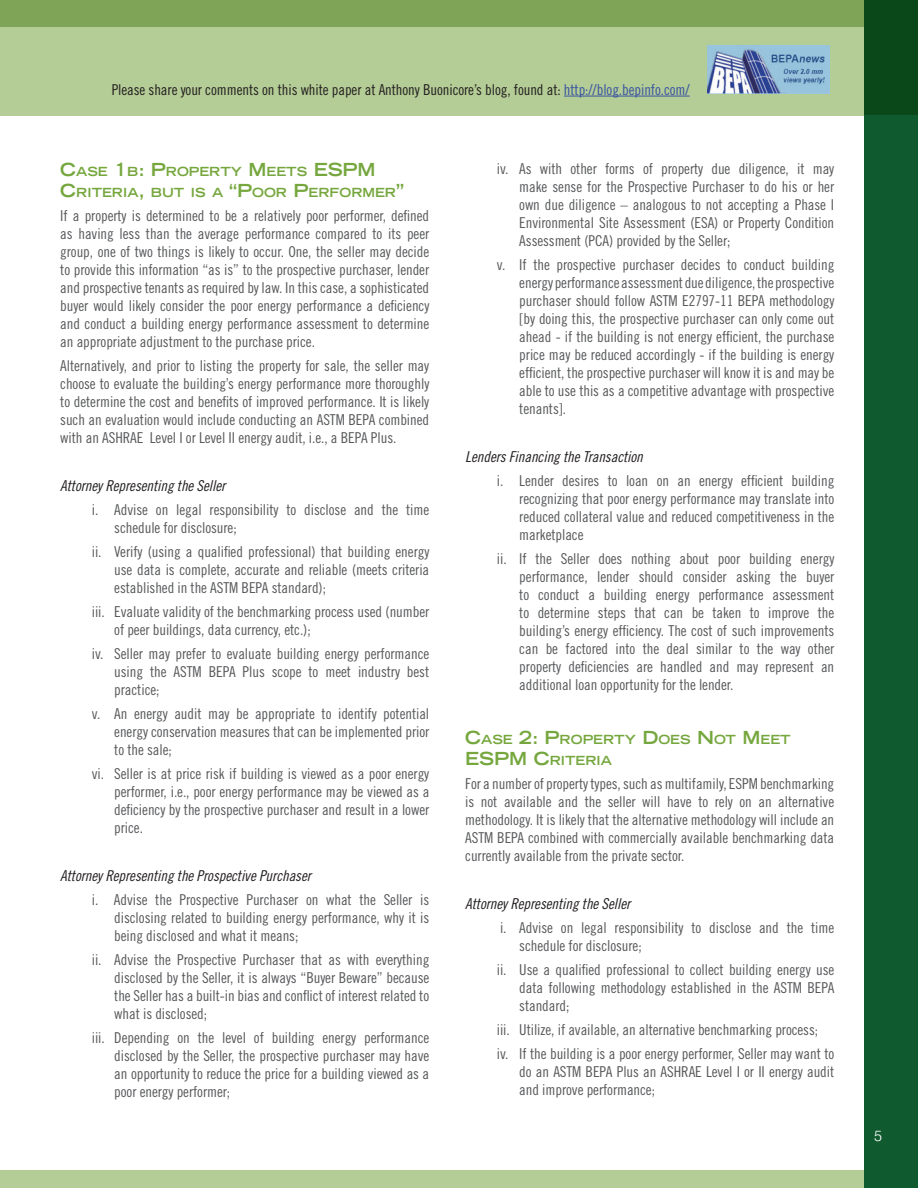
<style>
.page{position:relative;width:918px;height:1188px;background:#fff}
.page>*{position:absolute;margin:0;border:0;box-sizing:border-box;transform-origin:0 0}
.t1{font:700 expanded 18px "Trade Gothic LH";color:#76a73e}
.t2{font:15px/18px "Trade Gothic Cond Eighteen";letter-spacing:-.005em;color:#57585a;text-align:justify}
.t3{font:15px "Trade Gothic Cond Eighteen Obl";letter-spacing:-.005em;color:#231f20}
.t4{font:15px "Trade Gothic Cond Eighteen";letter-spacing:-.005em;color:#231f20}
.t5{font:300 15px "Swiss";color:#fff}
.t6{font:700 expanded 12.6px/21px "Trade Gothic LH";color:#76a73e}
.s1{color:#3853a3}
.s2{font-size:18px}
</style>
<div class="page">
<div style="left:0;top:1170px;width:918px;height:18px;background:#b4cc95"></div>
<div style="left:0;top:0;width:918px;height:115px;background:#b4cc95"></div>
<div style="left:0;top:0;width:918px;height:27px;background:#7fa357"></div>
<div style="left:864px;top:0;width:54px;height:1188px;background:#0f5a2e"></div>
<div style="left:864px;top:0;width:54px;height:115px;background:#0a481a"></div>
<img style="left:707px;top:45px;width:123px;height:49px">
<hr style="left:564px;top:96px;width:126px;height:1px;background:#3853a3">
<p class="t4" style="left:112px;top:80px;width:580px">Please share your comments on this white paper at Anthony Buonicore’s blog, found at: <span class="s1">http://blog.bepinfo.com/</span></p>
<p class="t6" style="left:60px;top:161px;width:345px"><span class="s2">C</span>ASE <span class="s2">1</span>B<span class="s2">: P</span>ROPERTY <span class="s2">M</span> EETS <span class="s2">ESPM<br>C</span>RITERIA<span class="s2">,</span> BUT IS A <span class="s2">“P</span>OOR <span class="s2">P</span>ERFORMER<span class="s2">”</span></p>
<p class="t2" style="left:60px;top:207px;width:371px">If a property is determined to be a relatively poor performer, defined as having less than the average performance compared to its peer group, one of two things is likely to occur. One, the seller may decide to provide this information “as is” to the prospective purchaser, lender and prospective tenants as required by law. In this case, a sophisticated buyer would likely consider the poor energy performance a deficiency and conduct a building energy performance assessment to determine an appropriate adjustment to the purchase price.</p>
<p class="t2" style="left:60px;top:357px;width:371px">Alternatively, and prior to listing the property for sale, the seller may choose to evaluate the building’s energy performance more thoroughly to determine the cost and benefits of improved performance. It is likely such an evaluation would include conducting an ASTM BEPA combined with an ASHRAE Level I or Level II energy audit, i.e., a BEPA Plus.</p>
<p class="t3" style="left:60px;top:477px;width:167px">Attorney Representing the Seller</p>
<p class="t2" style="left:114px;top:501px;width:316px;text-indent:-22px">i. Advise on legal responsibility to disclose and the time schedule for disclosure;</p>
<p class="t2" style="left:114px;top:543px;width:317px;text-indent:-22px">ii. Verify (using a qualified professional) that building energy use data is complete, accurate and reliable (meets criteria established in the ASTM BEPA standard);</p>
<p class="t2" style="left:114px;top:603px;width:317px;text-indent:-22px">iii. Evaluate validity of the benchmarking process used (number of peer buildings, data currency, etc.);</p>
<p class="t2" style="left:114px;top:645px;width:317px;text-indent:-22px">iv. Seller may prefer to evaluate building energy performance using the ASTM BEPA Plus scope to meet industry best practice;</p>
<p class="t2" style="left:114px;top:705px;width:317px;text-indent:-22px">v. An energy audit may be appropriate to identify potential energy conservation measures that can be implemented prior to the sale;</p>
<p class="t2" style="left:114px;top:765px;width:317px;text-indent:-22px">vi. Seller is at price risk if building is viewed as a poor energy performer, i.e., poor energy performance may be viewed as a deficiency by the prospective purchaser and result in a lower price.</p>
<p class="t3" style="left:60px;top:867px;width:252px">Attorney Representing the Prospective Purchaser</p>
<p class="t2" style="left:114px;top:891px;width:317px;text-indent:-22px">i. Advise the Prospective Purchaser on what the Seller is disclosing related to building energy performance, why it is being disclosed and what it means;</p>
<p class="t2" style="left:114px;top:951px;width:317px;text-indent:-22px">ii. Advise the Prospective Purchaser that as with everything disclosed by the Seller, it is always “Buyer Beware” because the Seller has a built-in bias and conflict of interest related to what is disclosed;</p>
<p class="t2" style="left:114px;top:1029px;width:317px;text-indent:-22px">iii. Depending on the level of building energy performance disclosed by the Seller, the prospective purchaser may have an opportunity to reduce the price for a building viewed as a poor energy performer;</p>
<p class="t2" style="left:519px;top:159px;width:317px;text-indent:-22px">iv. As with other forms of property due diligence, it may make sense for the Prospective Purchaser to do his or her own due diligence – analogous to not accepting a Phase I Environmental Site Assessment (ESA) or Property Condition Assessment (PCA) provided by the Seller;</p>
<p class="t2" style="left:519px;top:255px;width:317px;text-indent:-22px">v. If the prospective purchaser decides to conduct building energy performance assessment due diligence, the prospective purchaser should follow ASTM E2797-11 BEPA methodology [by doing this, the prospective purchaser can only come out ahead - if the building is not energy efficient, the purchase price may be reduced accordingly - if the building is energy efficient, the prospective purchaser will know it is and may be able to use this as a competitive advantage with prospective tenants].</p>
<p class="t3" style="left:465px;top:447px;width:179px">Lenders Financing the Transaction</p>
<p class="t2" style="left:519px;top:471px;width:317px;text-indent:-22px">i. Lender desires to loan on an energy efficient building recognizing that poor energy performance may translate into reduced collateral value and reduced competitiveness in the marketplace</p>
<p class="t2" style="left:519px;top:549px;width:317px;text-indent:-22px">ii. If the Seller does nothing about poor building energy performance, lender should consider asking the buyer to conduct a building energy performance assessment to determine steps that can be taken to improve the building’s energy efficiency. The cost of such improvements can be factored into the deal similar to the way other property deficiencies are handled and may represent an additional loan opportunity for the lender.</p>
<p class="t6" style="left:465px;top:728px;width:327px"><span class="s2">C</span>ASE <span class="s2">2: P</span>ROPERTY <span class="s2">D</span>OES <span class="s2">N</span> OT <span class="s2">M</span> EET</p>
<p class="t1" style="left:465px;top:746px;width:45px">ESPM</p>
<p class="t6" style="left:534px;top:749px;width:80px"><span class="s2">C</span>RITERIA</p>
<p class="t2" style="left:465px;top:774px;width:371px">For a number of property types, such as multifamily, ESPM benchmarking is not available and the seller will have to rely on an alternative methodology. It is likely that the alternative methodology will include an ASTM BEPA combined with commercially available benchmarking data currently available from the private sector.</p>
<p class="t3" style="left:465px;top:894px;width:167px">Attorney Representing the Seller</p>
<p class="t2" style="left:519px;top:918px;width:316px;text-indent:-19px">i. Advise on legal responsibility to disclose and the time schedule for disclosure;</p>
<p class="t2" style="left:519px;top:960px;width:317px;text-indent:-22px">ii. Use a qualified professional to collect building energy use data following methodology established in the ASTM BEPA standard;</p>
<p class="t2" style="left:497px;top:1017px;width:339px;line-height:24px">iii. Utilize, if available, an alternative benchmarking process;<br>iv. If the building is a poor energy performer, Seller may want to</p>
<p class="t2" style="left:519px;top:1062px;width:316px">do an ASTM BEPA Plus an ASHRAE Level I or II energy audit and improve performance;</p>
<p class="t5" style="left:874px;top:1126px;width:9px">5</p>
</div>
